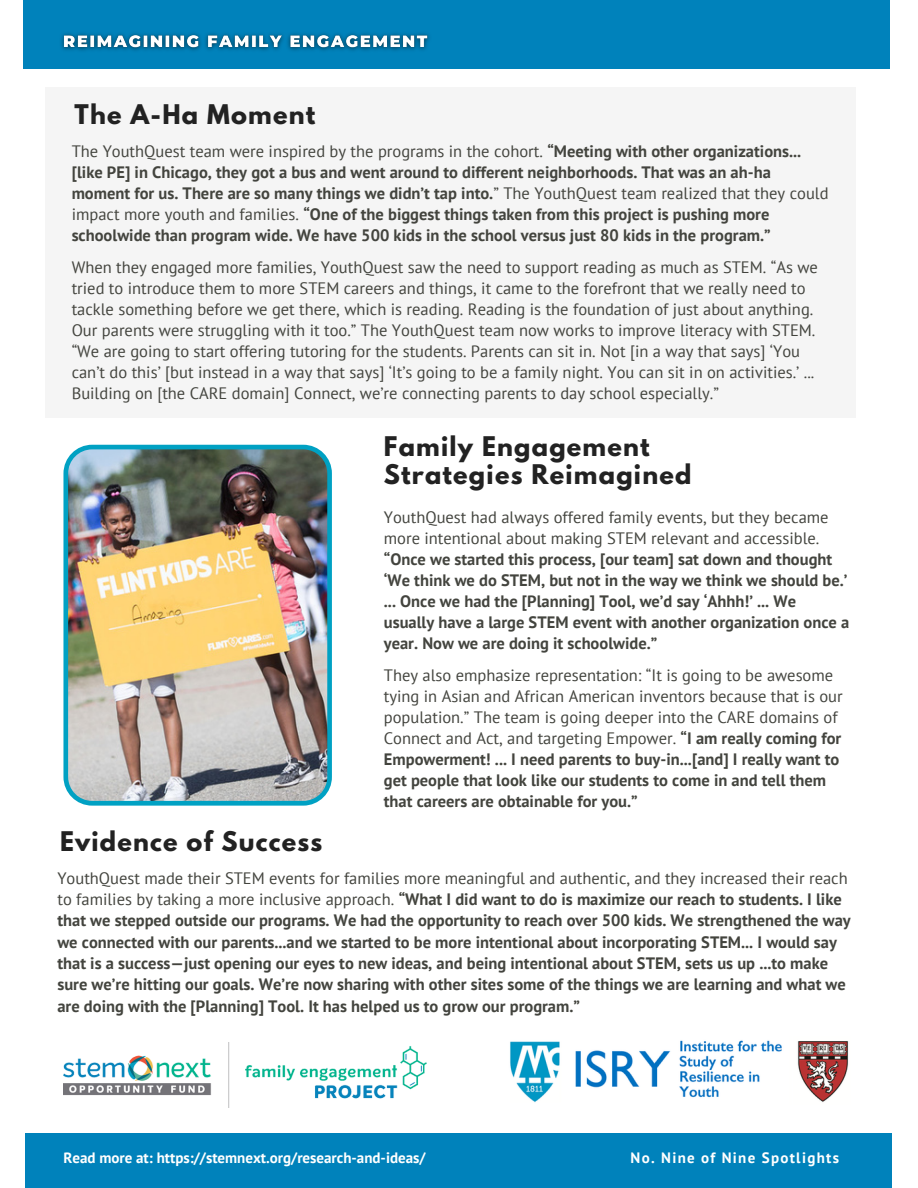
<style>
.page{position:relative;width:918px;height:1188px;background:#fff}
.page>*{position:absolute;margin:0;border:0;box-sizing:border-box;transform-origin:0 0}
.t1{font:700 24px/28.2px "League Spartan";letter-spacing:.05em;color:#222}
.t2{font:700 16.5px/21px "PT Sans";color:#43443e}
.t3{font:16.5px/21px "PT Sans";color:#43443e}
.t4{font:700 15px "PT Sans";color:#fff}
.t5{font:700 15px "PT Sans";letter-spacing:.085em;color:#fff}
.s1{font-weight:400}
.s2{font-weight:700}
</style>
<div class="page">
<div style="left:23px;top:0;width:867px;height:68px;background:#0082bb"></div>
<div style="left:26px;top:1133px;width:866px;height:55px;background:#0082bb"></div>
<img style="left:63px;top:1042px;width:364px;height:65px">
<img style="left:510px;top:1040px;width:339px;height:63px">
<div style="left:45px;top:87px;width:810px;height:330px;background:#f1f1f1"></div>
<img style="left:63px;top:445px;width:269px;height:361px">
<img style="left:61px;top:33px;width:368px;height:18px">
<p class="t1" style="left:75px;top:103px;width:242px">The A-Ha Moment</p>
<p class="t2" style="left:72px;top:140px;width:758px"><span class="s1">The YouthQuest team were inspired by the programs in the cohort.</span> “Meeting with other organizations... [like PE] in Chicago, they got a bus and went around to different neighborhoods. That was an ah-ha moment for us. There are so many things we didn’t tap into.<span class="s1">” The YouthQuest team realized that they could impact more youth and families.</span> “One of the biggest things taken from this project is pushing more schoolwide than program wide. We have 500 kids in the school versus just 80 kids in the program.”</p>
<p class="t3" style="left:72px;top:256px;width:748px">When they engaged more families, YouthQuest saw the need to support reading as much as STEM. “As we tried to introduce them to more STEM careers and things, it came to the forefront that we really need to tackle something before we get there, which is reading. Reading is the foundation of just about anything.<br>Our parents were struggling with it too.” The YouthQuest team now works to improve literacy with STEM. “We are going to start offering tutoring for the students. Parents can sit in. Not [in a way that says] ‘You can’t do this’ [but instead in a way that says] ‘It’s going to be a family night. You can sit in on activities.’ ...<br>Building on [the CARE domain] Connect, we’re connecting parents to day school especially.”</p>
<p class="t1" style="left:384px;top:436px;width:309px">Family Engagement<br>Strategies Reimagined</p>
<p class="t1" style="left:60px;top:830px;width:264px">Evidence of Success</p>
<p class="t2" style="left:384px;top:506px;width:467px"><span class="s1">YouthQuest had always offered family events, but they became more intentional about making STEM relevant and accessible. </span>“Once we started this process, [our team] sat down and thought ‘We think we do STEM, but not in the way we think we should be.’ ... Once we had the [Planning] Tool, we’d say ‘Ahhh!’ ... We usually have a large STEM event with another organization once a year. Now we are doing it schoolwide.”</p>
<p class="t3" style="left:384px;top:664px;width:460px">They also emphasize representation: “It is going to be awesome tying in Asian and African American inventors because that is our population.” The team is going deeper into the CARE domains of Connect and Act, and targeting Empower. <span class="s2">“I am really coming for Empowerment! ... I need parents to buy-in...[and] I really want to get people that look like our students to come in and tell them that careers are obtainable for you.”</span></p>
<p class="t2" style="left:57px;top:867px;width:795px"><span class="s1">YouthQuest made their STEM events for families more meaningful and authentic, and they increased their reach to families by taking a more inclusive approach.</span> “What I did want to do is maximize our reach to students. I like that we stepped outside our programs. We had the opportunity to reach over 500 kids. We strengthened the way</p>
<p class="t2" style="left:57px;top:931px;width:790px">we connected with our parents...and we started to be more intentional about incorporating STEM... I would say that is a success—just opening our eyes to new ideas, and being intentional about STEM, sets us up ...to make sure we’re hitting our goals. We’re now sharing with other sites some of the things we are learning and what we are doing with the [Planning] Tool. It has helped us to grow our program.”</p>
<p class="t4" style="left:63px;top:1148px;width:364px">Read more at: https://stemnext.org/research-and-ideas/</p>
<p class="t5" style="left:631px;top:1148px;width:210px">No. Nine of Nine Spotlights</p>
</div>
